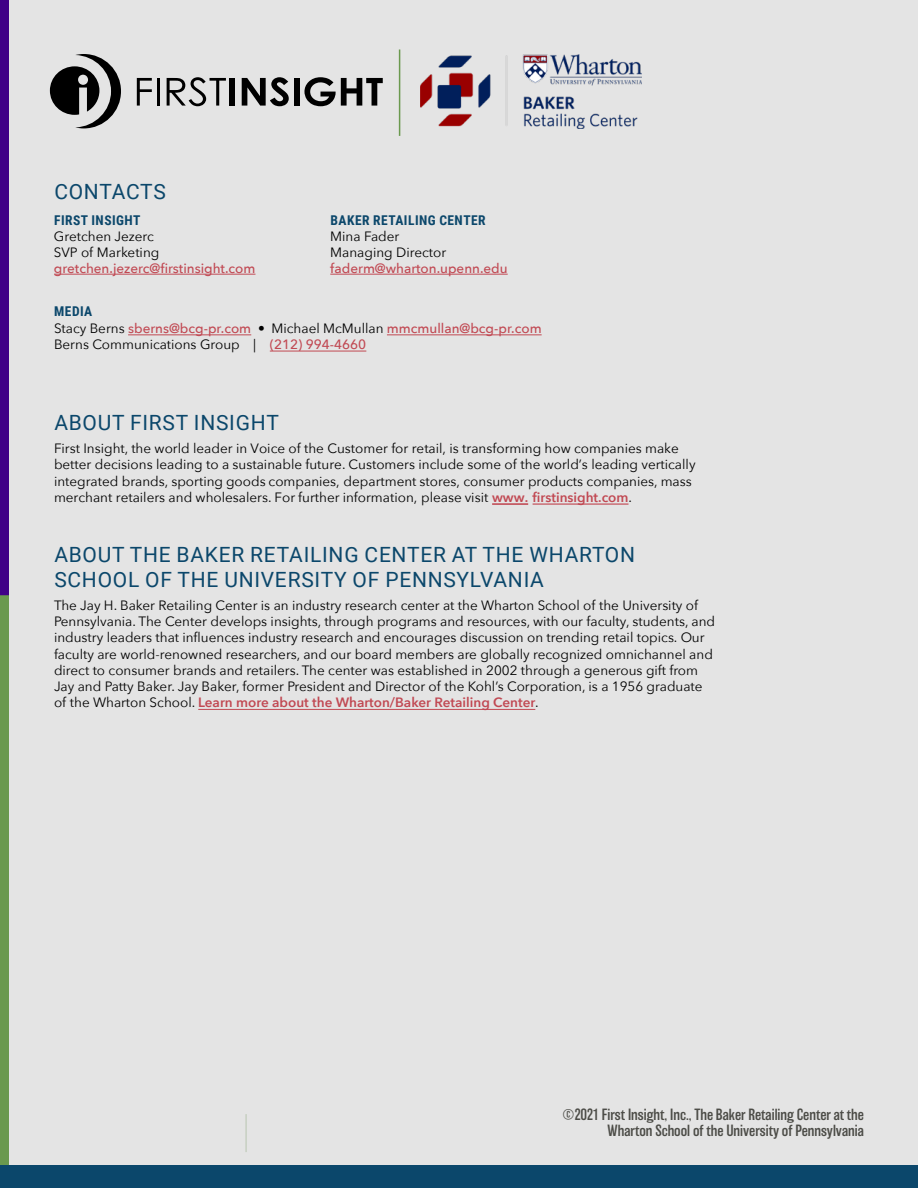
<style>
.page{position:relative;width:918px;height:1188px;background:#fff}
.page>*{position:absolute;margin:0;border:0;box-sizing:border-box;transform-origin:0 0}
.t1{font:21px/25.2px "Roboto";letter-spacing:.035em;color:#0b476b}
.t2{font:300 15px/16.5px "Balboa";color:#4c4c47;text-align:right}
.t3{font:13.5px/16.2px "Avenir Next";color:#000}
.t4{font:500 13.5px "Avenir Next";color:#c14953}
.t5{font:700 13.5px "Roboto Condensed";letter-spacing:.035em;color:#0b476b}
.s1{font-weight:500;color:#c14953}
.s2{font-weight:600;color:#c14953}
</style>
<div class="page">
<div style="left:0;top:0;width:918px;height:1187px;background:#e4e4e4"></div>
<hr style="left:54px;top:274px;width:201px;height:1px;background:#c14953">
<hr style="left:330px;top:274px;width:178px;height:1px;background:#c14953">
<hr style="left:198px;top:709px;width:337px;height:1px;background:#c14953">
<hr style="left:533px;top:504px;width:96px;height:1px;background:#c14953">
<hr style="left:492px;top:504px;width:36px;height:1px;background:#c14953">
<hr style="left:270px;top:351px;width:96px;height:1px;background:#c14953">
<hr style="left:387px;top:335px;width:155px;height:1px;background:#c14953">
<hr style="left:128px;top:335px;width:123px;height:1px;background:#c14953">
<svg style="left:137px;top:78px;width:15px;height:28px"></svg>
<hr style="left:157px;top:78px;width:3px;height:28px;background:#000">
<svg style="left:167px;top:77px;width:59px;height:29px"></svg>
<div style="left:230px;top:78px;width:5px;height:28px;background:#000"></div>
<svg style="left:242px;top:77px;width:47px;height:29px"></svg>
<div style="left:294px;top:78px;width:5px;height:28px;background:#000"></div>
<svg style="left:304px;top:77px;width:79px;height:29px"></svg>
<svg style="left:50px;top:54px;width:71px;height:74px"></svg>
<div style="left:0;top:592px;width:9px;height:595px;background:#6a994e"></div>
<div style="left:0;top:0;width:9px;height:595px;background:#400087"></div>
<img style="left:420px;top:54px;width:222px;height:74px">
<hr style="left:399px;top:50px;width:1px;height:86px;background:#6a994e">
<div style="left:0;top:1165px;width:918px;height:23px;background:#0b476b"></div>
<h1 class="t1" style="left:54px;top:179px;width:113px">CONTACTS</h1>
<p class="t5" style="left:54px;top:210px;width:88px">FIRST INSIGHT</p>
<p class="t3" style="left:54px;top:227px;width:107px">Gretchen Jezerc<br>SVP of Marketing</p>
<p class="t4" style="left:54px;top:257px;width:203px">gretchen.jezerc@firstinsight.com</p>
<p class="t5" style="left:331px;top:210px;width:157px">BAKER RETAILING CENTER</p>
<p class="t3" style="left:330px;top:227px;width:117px">Mina Fader<br>Managing Director</p>
<p class="t4" style="left:330px;top:257px;width:179px">faderm@wharton.upenn.edu</p>
<p class="t5" style="left:54px;top:302px;width:40px">MEDIA</p>
<p class="t3" style="left:54px;top:319px;width:489px">Stacy Berns <span class="s1">sberns@bcg-pr.com</span> • Michael McMullan <span class="s1">mmcmullan@bcg-pr.com<br></span>Berns Communications Group | <span class="s1">(212) 994-4660</span></p>
<h1 class="t1" style="left:54px;top:409px;width:226px">ABOUT FIRST INSIGHT</h1>
<p class="t3" style="left:54px;top:440px;width:643px">First Insight, the world leader in Voice of the Customer for retail, is transforming how companies make better decisions leading to a sustainable future. Customers include some of the world’s leading vertically integrated brands, sporting goods companies, department stores, consumer products companies, mass merchant retailers and wholesalers. For further information, please visit <span class="s2">www. firstinsight.com</span>.</p>
<h1 class="t1" style="left:54px;top:541px;width:582px">ABOUT THE BAKER RETAILING CENTER AT THE WHARTON<br>SCHOOL OF THE UNIVERSITY OF PENNSYLVANIA</h1>
<p class="t3" style="left:54px;top:597px;width:663px">The Jay H. Baker Retailing Center is an industry research center at the Wharton School of the University of Pennsylvania. The Center develops insights, through programs and resources, with our faculty, students, and industry leaders that influences industry research and encourages discussion on trending retail topics. Our faculty are world-renowned researchers, and our board members are globally recognized omnichannel and direct to consumer brands and retailers. The center was established in 2002 through a generous gift from Jay and Patty Baker. Jay Baker, former President and Director of the Kohl’s Corporation, is a 1956 graduate of the Wharton School. <span class="s2">Learn more about the Wharton/Baker Retailing Center</span>.</p>
<p class="t2" style="left:563px;top:1106px;width:303px">©2021 First Insight, Inc., The Baker Retailing Center at the<br>Wharton School of the University of Pennsylvania</p>
</div>
